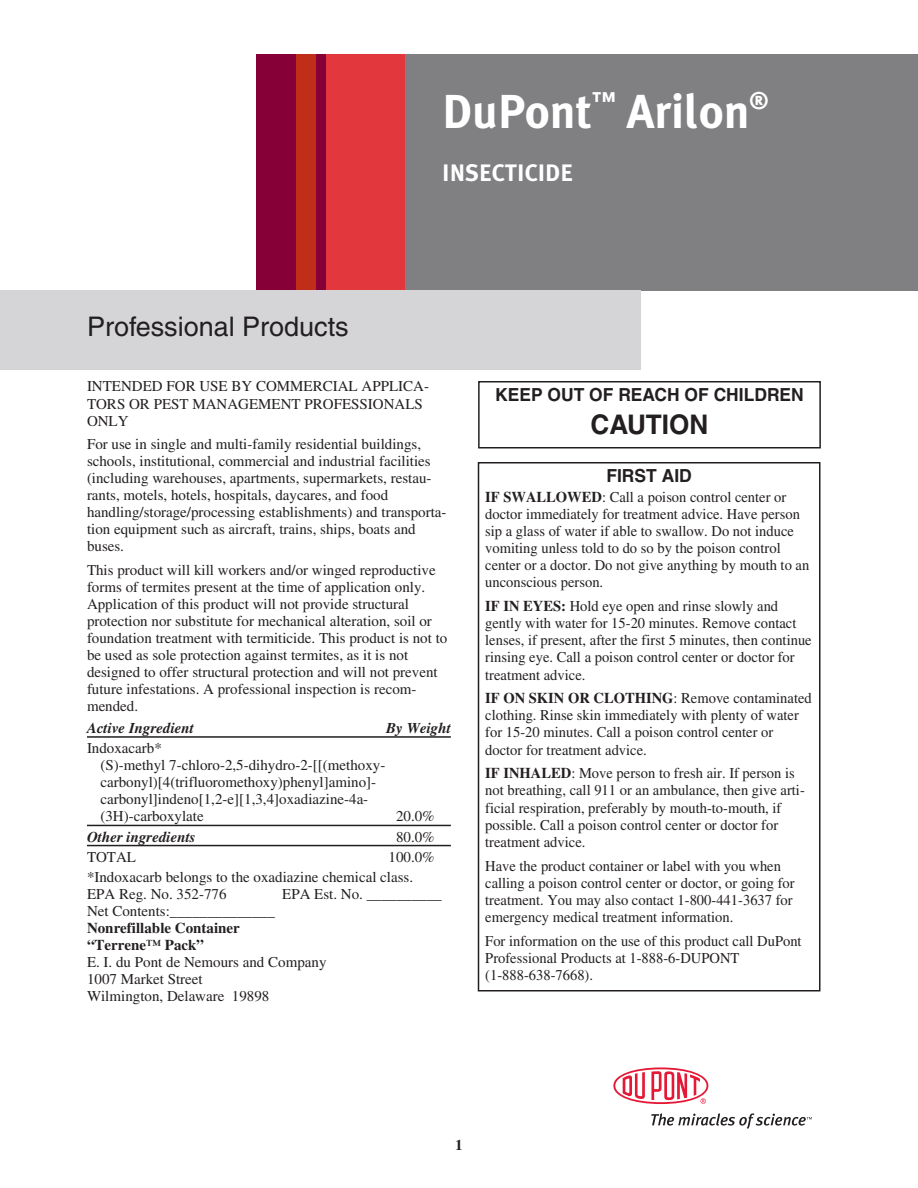
<style>
.page{position:relative;width:918px;height:1188px;background:#fff}
.page>*{position:absolute;margin:0;border:0;box-sizing:border-box;transform-origin:0 0}
.t1{font:700 47.55px "Meta Plus";color:#fff}
.t2{font:27px "Helvetica";color:#231f20}
.t3{font:700 27px "Helvetica";color:#231f20}
.t4{font:23.85px "Meta Plus Bold Caps";color:#fff}
.t5{font:700 18px "Helvetica";color:#231f20}
.t6{font:15px/17.1px "Times";color:#231f20}
.t7{font:italic 700 15px "Times";color:#231f20}
.t8{font:700 15px/17.1px "Times";color:#231f20}
.s1{font-weight:700}
</style>
<div class="page">
<hr style="left:87px;top:736px;width:364px;height:2px;background:#231f20">
<hr style="left:87px;top:825px;width:364px;height:1px;background:#231f20">
<hr style="left:87px;top:845px;width:364px;height:1px;background:#231f20">
<div style="left:478px;top:462px;width:342px;height:530px;border:2px solid #231f20"></div>
<div style="left:405px;top:54px;width:513px;height:237px;background:#808083"></div>
<div style="left:326px;top:54px;width:79px;height:237px;background:#e1373d"></div>
<div style="left:316px;top:54px;width:10px;height:237px;background:#860037"></div>
<div style="left:296px;top:54px;width:20px;height:237px;background:#c02d19"></div>
<div style="left:256px;top:54px;width:40px;height:237px;background:#860037"></div>
<div style="left:0;top:291px;width:641px;height:79px;background:#d5d5d7"></div>
<svg style="left:613px;top:1067px;width:95px;height:37px"></svg>
<svg style="left:651px;top:1113px;width:161px;height:16px"></svg>
<div style="left:478px;top:381px;width:343px;height:67px;border:2px solid #231f20"></div>
<h2 class="t2" style="left:87px;top:316px;width:263px">Professional Products</h2>
<h1 class="t1" style="left:442px;top:84px;width:328px">DuPont<sup>™</sup> Arilon<sup>®</sup></h1>
<h3 class="t4" style="left:442px;top:159px;width:132px">INSECTICIDE</h3>
<p class="t6" style="left:87px;top:379px;width:344px">INTENDED FOR USE BY COMMERCIAL APPLICA-<br>TORS OR PEST MANAGEMENT PROFESSIONALS<br>ONLY</p>
<p class="t6" style="left:87px;top:437px;width:361px">For use in single and multi-family residential buildings, schools, institutional, commercial and industrial facilities (including warehouses, apartments, supermarkets, restau&shy;rants, motels, hotels, hospitals, daycares, and food handling/storage/processing establishments) and transporta&shy;tion equipment such as aircraft, trains, ships, boats and buses.</p>
<p class="t6" style="left:87px;top:562px;width:362px">This product will kill workers and/or winged reproductive forms of termites present at the time of application only.<br>Application of this product will not provide structural protection nor substitute for mechanical alteration, soil or foundation treatment with termiticide. This product is not to be used as sole protection against termites, as it is not designed to offer structural protection and will not prevent future infestations. A professional inspection is recom&shy;mended.</p>
<p class="t7" style="left:87px;top:722px;width:109px">Active Ingredient</p>
<p class="t7" style="left:386px;top:722px;width:66px">By Weight</p>
<p class="t6" style="left:100px;top:741px;width:286px;text-indent:-14px">Indoxacarb*<br>(S)-methyl 7-chloro-2,5-dihydro-2-[[(methoxy&shy;carbonyl)[4(trifluoromethoxy)phenyl]amino]- carbonyl]indeno[1,2-e][1,3,4]oxadiazine-4a-(3H)-carboxylate</p>
<p class="t6" style="left:396px;top:809px;width:40px">20.0%</p>
<p class="t7" style="left:87px;top:831px;width:110px">Other ingredients</p>
<p class="t6" style="left:396px;top:830px;width:40px">80.0%</p>
<p class="t6" style="left:87px;top:850px;width:51px">TOTAL</p>
<p class="t6" style="left:87px;top:848px;width:349px;line-height:20.1px;text-indent:302px">100.0% *Indoxacarb belongs to the oxadiazine chemical class.</p>
<p class="t6" style="left:87px;top:887px;width:141px">EPA Reg. No. 352-776</p>
<p class="t6" style="left:282px;top:887px;width:161px">EPA Est. No. __________</p>
<p class="t6" style="left:87px;top:904px;width:189px">Net Contents:______________</p>
<p class="t8" style="left:87px;top:921px;width:154px">Nonrefillable Container “Terrene™ Pack”</p>
<p class="t6" style="left:87px;top:955px;width:241px">E. I. du Pont de Nemours and Company<br>1007 Market Street<br>Wilmington, Delaware 19898</p>
<p class="t5" style="left:495px;top:388px;width:310px">KEEP OUT OF REACH OF CHILDREN</p>
<h2 class="t3" style="left:591px;top:414px;width:119px">CAUTION</h2>
<p class="t5" style="left:606px;top:469px;width:87px">FIRST AID</p>
<p class="t6" style="left:485px;top:490px;width:326px"><span class="s1">IF SWALLOWED</span>: Call a poison control center or doctor immediately for treatment advice. Have person sip a glass of water if able to swallow. Do not induce vomiting unless told to do so by the poison control center or a doctor. Do not give anything by mouth to an unconscious person.</p>
<p class="t6" style="left:485px;top:599px;width:328px"><span class="s1">IF IN EYES:</span> Hold eye open and rinse slowly and gently with water for 15-20 minutes. Remove contact lenses, if present, after the first 5 minutes, then continue rinsing eye. Call a poison control center or doctor for treatment advice.</p>
<p class="t6" style="left:485px;top:691px;width:328px"><span class="s1">IF ON SKIN OR CLOTHING</span>: Remove contaminated clothing. Rinse skin immediately with plenty of water for 15-20 minutes. Call a poison control center or doctor for treatment advice.</p>
<p class="t6" style="left:485px;top:766px;width:321px"><span class="s1">IF INHALED</span>: Move person to fresh air. If person is not breathing, call 911 or an ambulance, then give arti&shy;ficial respiration, preferably by mouth-to-mouth, if possible. Call a poison control center or doctor for treatment advice.</p>
<p class="t6" style="left:485px;top:859px;width:311px">Have the product container or label with you when calling a poison control center or doctor, or going for treatment. You may also contact 1-800-441-3637 for emergency medical treatment information.</p>
<p class="t6" style="left:485px;top:934px;width:318px">For information on the use of this product call DuPont<br>Professional Products at 1-888-6-DUPONT (1-888-638-7668).</p>
<p class="t8" style="left:455px;top:1138px;width:9px">1</p>
</div>
